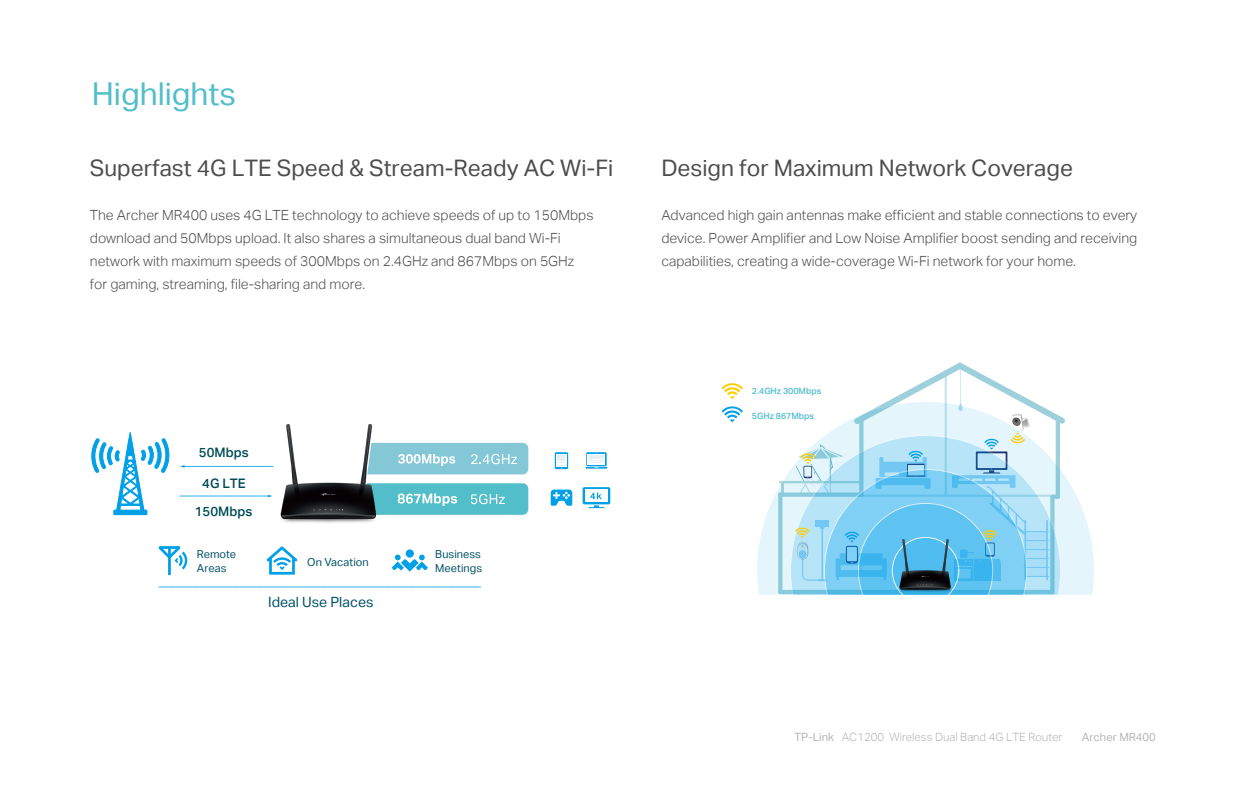
<style>
.page{position:relative;width:1260px;height:788px;background:#fff}
.page>*{position:absolute;margin:0;border:0;box-sizing:border-box;transform-origin:0 0}
.t1{font:31.5px "TP Link Aktiv Regular";color:#51beca}
.t2{font:22.75px "TP Link Aktiv Regular";color:#4d4d4d}
.t3{font:14.09px "TP Link Aktiv Regular";color:#005267}
.t4{font:14px/22.8px "TP Link Aktiv Light";color:#4d4d4d}
.t5{font:13.12px "TP Link Aktiv Medium";color:#004c56}
.t6{font:11.38px "TP Link Aktiv Light";color:#b5b5b5}
.t7{font:11.2px "TP Link Aktiv Regular";color:#b5b5b5}
.t8{font:11.03px/14.1px "TP Link Aktiv Regular";letter-spacing:.005em;color:#005267}
.t9{font:8.75px "TP Link Aktiv Medium";color:#51beca}
.s1{font-family:"TP Link Aktiv Regular"}
</style>
<div class="page">
<svg style="left:180px;top:494px;width:93px;height:3px"></svg>
<svg style="left:180px;top:465px;width:93px;height:2px"></svg>
<svg style="left:586px;top:452px;width:21px;height:14px"></svg>
<div style="left:588px;top:454px;width:17px;height:10px;background:#fff"></div>
<hr style="left:589px;top:455px;width:15px;height:4px;background:#e6eef0">
<svg style="left:585px;top:460px;width:23px;height:8px"></svg>
<svg style="left:551px;top:489px;width:21px;height:16px"></svg>
<svg style="left:583px;top:487px;width:27px;height:21px"></svg>
<svg style="left:555px;top:452px;width:13px;height:17px"></svg>
<svg style="left:556px;top:454px;width:11px;height:12px"></svg>
<div style="left:558px;top:455px;width:7px;height:6px;background:#e6eef0"></div>
<svg style="left:558px;top:462px;width:7px;height:6px"></svg>
<svg style="left:91px;top:432px;width:79px;height:82px"></svg>
<img style="left:280px;top:424px;width:104px;height:99px">
<svg style="left:367px;top:443px;width:162px;height:31px;background:#8fcbd9"></svg>
<svg style="left:362px;top:483px;width:166px;height:31px;background:#5bb7c2"></svg>
<svg style="left:722px;top:383px;width:21px;height:16px"></svg>
<svg style="left:722px;top:406px;width:21px;height:16px"></svg>
<svg style="left:757px;top:471px;width:337px;height:123px"></svg>
<svg style="left:795px;top:362px;width:270px;height:232px"></svg>
<svg style="left:159px;top:586px;width:322px;height:1px"></svg>
<svg style="left:159px;top:546px;width:28px;height:29px"></svg>
<svg style="left:266px;top:546px;width:32px;height:28px"></svg>
<div style="left:406px;top:549px;width:8px;height:8px;background:#00a0e9;border-radius:50%"></div>
<svg style="left:392px;top:554px;width:36px;height:17px"></svg>
<h1 class="t1" style="left:92px;top:76px;width:146px">Highlights</h1>
<h2 class="t2" style="left:90px;top:154px;width:525px">Superfast 4G LTE Speed &amp; Stream-Ready AC Wi-Fi</h2>
<p class="t4" style="left:90px;top:204px;width:505px">The Archer MR400 uses 4G LTE technology to achieve speeds of up to 150Mbps download and 50Mbps upload. It also shares a simultaneous dual band Wi-Fi network with maximum speeds of 300Mbps on 2.4GHz and 867Mbps on 5GHz for gaming, streaming, file-sharing and more.</p>
<p class="t5" style="left:199px;top:444px;width:51px">50Mbps</p>
<p class="t5" style="left:202px;top:476px;width:45px">4G LTE</p>
<p class="t5" style="left:195px;top:503px;width:59px">150Mbps</p>
<p class="t8" style="left:197px;top:547px;width:41px">Remote<br>Areas</p>
<p class="t8" style="left:307px;top:555px;width:63px">On Vacation</p>
<p class="t8" style="left:435px;top:547px;width:48px">Business<br>Meetings</p>
<p class="t3" style="left:268px;top:594px;width:107px">Ideal Use Places</p>
<h2 class="t2" style="left:661px;top:154px;width:413px">Design for Maximum Network Coverage</h2>
<p class="t4" style="left:661px;top:204px;width:477px;text-align:justify">Advanced high gain antennas make efficient and stable connections to every device. Power Amplifier and Low Noise Amplifier boost sending and receiving capabilities, creating a wide-coverage Wi-Fi network for your home.</p>
<p class="t9" style="left:752px;top:386px;width:71px">2.4GHz 300Mbps</p>
<p class="t9" style="left:752px;top:410px;width:64px">5GHz 867Mbps</p>
<p class="t6" style="left:794px;top:730px;width:269px"><span class="s1">TP-Link</span> AC1200 Wireless Dual Band 4G LTE Router</p>
<p class="t7" style="left:1082px;top:730px;width:75px">Archer MR400</p>
</div>
